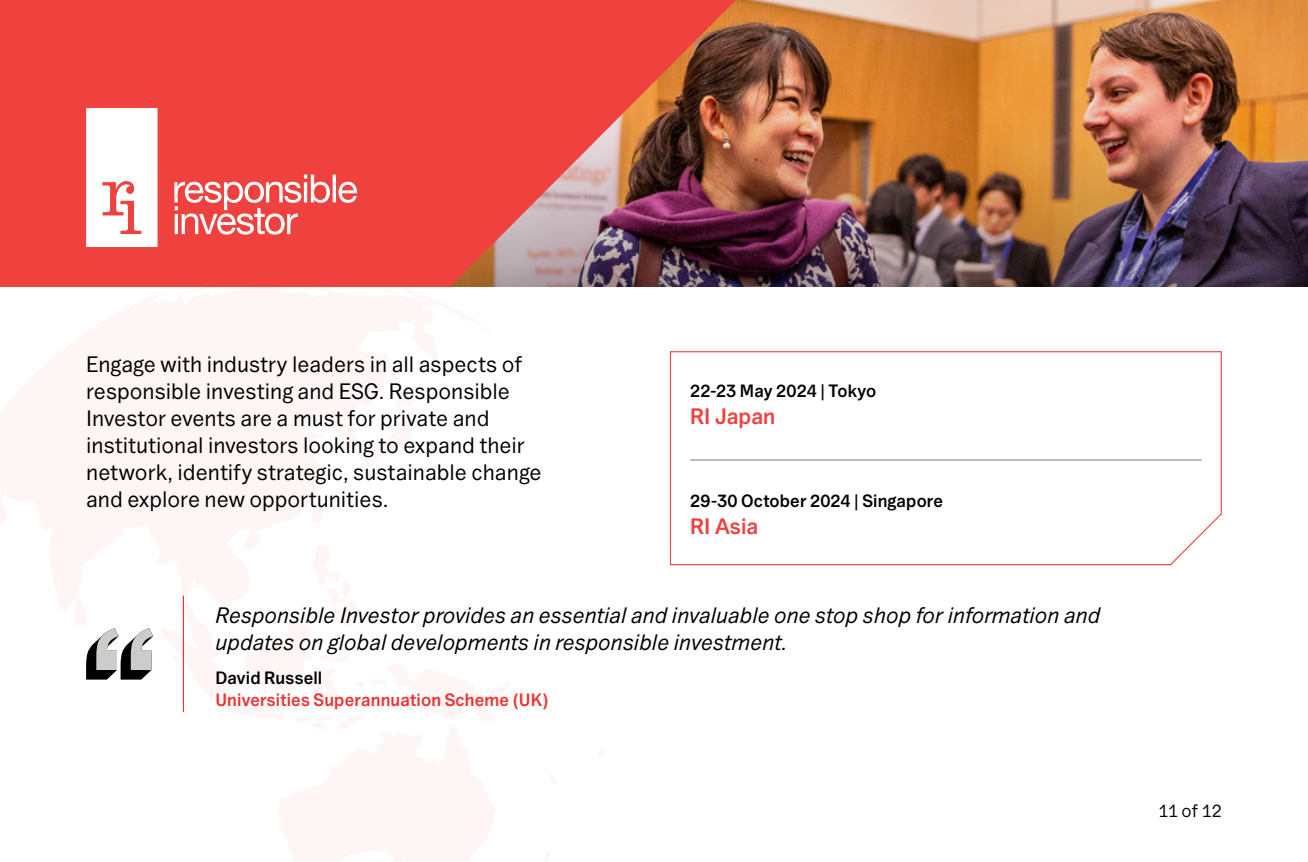
<style>
.page{position:relative;width:1308px;height:862px;background:#fff}
.page>*{position:absolute;margin:0;border:0;box-sizing:border-box;transform-origin:0 0}
.t1{font:22.5px/27px "Du Nord";color:#000}
.t2{font:italic 22.5px/27px "Du Nord";color:#000}
.t3{font:22.5px "Du Nord D Bd";letter-spacing:-.005em;color:#ef413e}
.t4{font:18px "Du Nord D Bd";letter-spacing:.01em;color:#000}
.t5{font:18px "Du Nord D Bd";letter-spacing:.01em;color:#ee3130}
.t6{font:18px "Du Nord";color:#000}
</style>
<div class="page">
<svg style="left:670px;top:351px;width:552px;height:214px"></svg>
<img style="left:736px;top:0;width:571px;height:287px">
<svg style="left:0;top:0;width:736px;height:287px;background:#d94844"></svg>
<svg style="left:86px;top:108px;width:71px;height:138px"></svg>
<svg style="left:174px;top:174px;width:183px;height:60px"></svg>
<svg style="left:86px;top:628px;width:67px;height:51px"></svg>
<hr style="left:183px;top:595px;width:1px;height:116px;background:#ee3130">
<p class="t1" style="left:86px;top:350px;width:457px">Engage with industry leaders in all aspects of responsible investing and ESG. Responsible Investor events are a must for private and institutional investors looking to expand their network, identify strategic, sustainable change and explore new opportunities.</p>
<p class="t4" style="left:690px;top:380px;width:188px">22-23 May 2024 | Tokyo</p>
<p class="t3" style="left:690px;top:403px;width:87px">RI Japan</p>
<p class="t4" style="left:690px;top:490px;width:254px">29-30 October 2024 | Singapore</p>
<p class="t3" style="left:690px;top:513px;width:70px">RI Asia</p>
<p class="t2" style="left:215px;top:600px;width:886px">Responsible Investor provides an essential and invaluable one stop shop for information and updates on global developments in responsible investment.</p>
<p class="t4" style="left:215px;top:667px;width:108px">David Russell</p>
<p class="t5" style="left:215px;top:688px;width:334px">Universities Superannuation Scheme (UK)</p>
<p class="t6" style="left:1158px;top:800px;width:65px">11 of 12</p>
</div>
